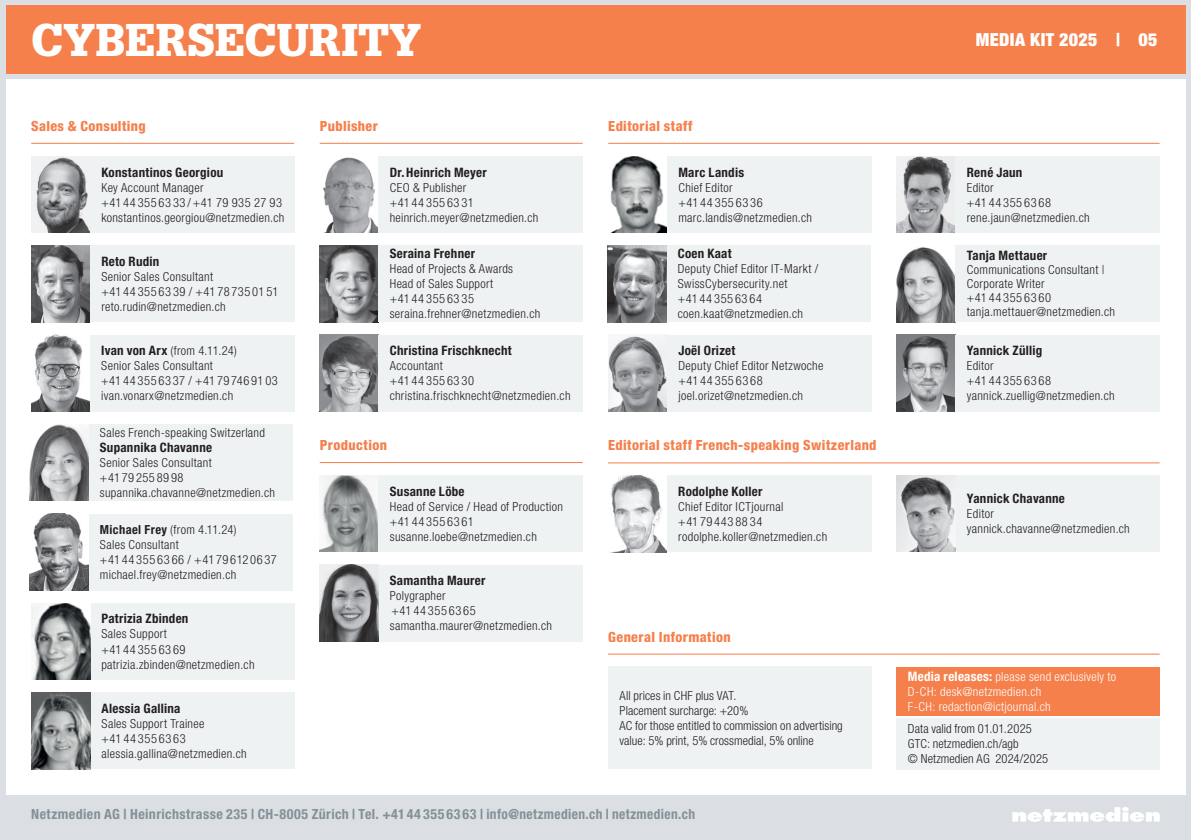
<style>
.page{position:relative;width:1191px;height:840px;background:#fff}
.page>*{position:absolute;margin:0;border:0;box-sizing:border-box;transform-origin:0 0}
.t1{font:900 44.8px "Glypha LT Std";color:#fff}
.t2{font:900 condensed 18px "Helvetica Neue LT Std";letter-spacing:.02em;color:#fff}
.t3{font:800 condensed 14px "Helvetica Neue LT Std";letter-spacing:.03em;color:#f5804c}
.t4{font:700 condensed 14px "Helvetica Neue LT Std";letter-spacing:.03em;color:#849098}
.t5{font:700 condensed 13px "Helvetica Neue LT Std";letter-spacing:.02em;color:#231f20}
.t6{font:300 condensed 12.4px/15px "Helvetica Neue LT Std";letter-spacing:.025em;color:#231f20}
.t7{font:300 condensed 12.4px/15px "Helvetica Neue LT Std";letter-spacing:.005em;color:#231f20}
.t8{font:300 condensed 12.4px/15px "Helvetica Neue LT Std";letter-spacing:.025em;color:#fff}
.s1{font-weight:700;font-size:13px}
.s2{font-weight:700}
</style>
<div class="page">
<div style="left:0;top:0;width:1191px;height:839px;background:#dbdfe3"></div>
<div style="left:6px;top:6px;width:1179px;height:68px;background:#f5804c"></div>
<div style="left:6px;top:79px;width:1179px;height:715px;background:#fff"></div>
<svg style="left:1012px;top:807px;width:147px;height:14px"></svg>
<div style="left:896px;top:666px;width:263px;height:49px;background:#f5804c"></div>
<div style="left:896px;top:717px;width:263px;height:51px;background:#eff2f3"></div>
<hr style="left:608px;top:653px;width:551px;height:1px;background:#f5804c">
<div style="left:608px;top:666px;width:263px;height:102px;background:#eff2f3"></div>
<hr style="left:31px;top:143px;width:263px;height:1px;background:#f5804c">
<hr style="left:320px;top:143px;width:263px;height:1px;background:#f5804c">
<img style="left:608px;top:334px;width:59px;height:77px">
<div style="left:667px;top:334px;width:204px;height:77px;background:#eff2f3"></div>
<img style="left:896px;top:156px;width:59px;height:76px">
<div style="left:955px;top:156px;width:204px;height:76px;background:#eff2f3"></div>
<img style="left:323px;top:157px;width:55px;height:75px">
<div style="left:378px;top:156px;width:204px;height:76px;background:#eff2f3"></div>
<img style="left:610px;top:156px;width:57px;height:76px">
<div style="left:667px;top:156px;width:204px;height:76px;background:#eff2f3"></div>
<img style="left:319px;top:334px;width:59px;height:77px">
<div style="left:378px;top:334px;width:204px;height:77px;background:#eff2f3"></div>
<div style="left:90px;top:156px;width:204px;height:76px;background:#eff2f3"></div>
<img style="left:31px;top:156px;width:59px;height:76px">
<div style="left:666px;top:245px;width:204px;height:77px;background:#eff2f3"></div>
<img style="left:607px;top:245px;width:59px;height:77px">
<img style="left:896px;top:334px;width:59px;height:77px">
<div style="left:955px;top:334px;width:204px;height:77px;background:#eff2f3"></div>
<img style="left:319px;top:245px;width:59px;height:77px">
<div style="left:378px;top:245px;width:204px;height:77px;background:#eff2f3"></div>
<img style="left:896px;top:247px;width:59px;height:75px">
<div style="left:955px;top:245px;width:204px;height:77px;background:#eff2f3"></div>
<div style="left:90px;top:602px;width:204px;height:77px;background:#eff2f3"></div>
<img style="left:31px;top:603px;width:59px;height:76px">
<div style="left:90px;top:334px;width:204px;height:77px;background:#eff2f3"></div>
<div style="left:90px;top:245px;width:204px;height:77px;background:#eff2f3"></div>
<img style="left:31px;top:245px;width:59px;height:77px">
<div style="left:90px;top:692px;width:204px;height:76px;background:#eff2f3"></div>
<img style="left:31px;top:692px;width:59px;height:76px">
<img style="left:31px;top:334px;width:59px;height:77px">
<div style="left:89px;top:424px;width:204px;height:76px;background:#eff2f3"></div>
<img style="left:30px;top:424px;width:59px;height:76px">
<hr style="left:320px;top:462px;width:263px;height:1px;background:#f5804c">
<img style="left:320px;top:475px;width:58px;height:76px">
<div style="left:378px;top:475px;width:205px;height:76px;background:#eff2f3"></div>
<div style="left:378px;top:564px;width:204px;height:77px;background:#eff2f3"></div>
<img style="left:319px;top:564px;width:59px;height:77px">
<div style="left:667px;top:475px;width:204px;height:77px;background:#eff2f3"></div>
<img style="left:611px;top:475px;width:56px;height:77px">
<div style="left:955px;top:475px;width:204px;height:76px;background:#eff2f3"></div>
<img style="left:896px;top:475px;width:59px;height:76px">
<hr style="left:608px;top:462px;width:551px;height:1px;background:#f5804c">
<hr style="left:608px;top:143px;width:551px;height:1px;background:#f5804c">
<div style="left:89px;top:513px;width:204px;height:77px;background:#eff2f3"></div>
<img style="left:30px;top:513px;width:59px;height:77px">
<h1 class="t1" style="left:31px;top:13px;width:392px">CYBERSECURITY</h1>
<h2 class="t2" style="left:975px;top:29px;width:183px">MEDIA KIT 2025 | 05</h2>
<p class="t3" style="left:31px;top:117px;width:116px">Sales &amp; Consulting</p>
<p class="t3" style="left:320px;top:117px;width:60px">Publisher</p>
<p class="t3" style="left:608px;top:117px;width:85px">Editorial staff</p>
<p class="t5" style="left:101px;top:164px;width:123px">Konstantinos Georgiou</p>
<p class="t6" style="left:101px;top:179px;width:184px">Key Account Manager +41443556333/+41 79 935 27 93 konstantinos.georgiou@netzmedien.ch</p>
<p class="t5" style="left:101px;top:253px;width:60px">Reto Rudin</p>
<p class="t6" style="left:101px;top:269px;width:179px">Senior Sales Consultant +41443556339 / +41787350151 reto.rudin@netzmedien.ch</p>
<p class="t6" style="left:101px;top:343px;width:178px"><span class="s1">Ivan von Arx</span> (from 4.11.24)<br>Senior Sales Consultant +41443556337 / +41797469103 ivan.vonarx@netzmedien.ch</p>
<p class="t6" style="left:100px;top:424px;width:166px">Sales French-speaking Switzerland</p>
<p class="t5" style="left:100px;top:439px;width:114px">Supannika Chavanne</p>
<p class="t6" style="left:100px;top:455px;width:177px">Senior Sales Consultant +41792558998 supannika.chavanne@netzmedien.ch</p>
<p class="t6" style="left:100px;top:522px;width:178px"><span class="s2">Michael Frey</span> (from 4.11.24)<br>Sales Consultant<br>+41443556366 / +41796120637 michael.frey@netzmedien.ch</p>
<p class="t5" style="left:101px;top:610px;width:89px">Patrizia Zbinden</p>
<p class="t6" style="left:101px;top:626px;width:155px">Sales Support<br>+41443556369 patrizia.zbinden@netzmedien.ch</p>
<p class="t5" style="left:101px;top:700px;width:80px">Alessia Gallina</p>
<p class="t6" style="left:101px;top:715px;width:147px">Sales Support Trainee +41443556363 alessia.gallina@netzmedien.ch</p>
<p class="t5" style="left:390px;top:164px;width:98px">Dr.Heinrich Meyer</p>
<p class="t6" style="left:390px;top:179px;width:150px">CEO &amp; Publisher +41443556331 heinrich.meyer@netzmedien.ch</p>
<p class="t5" style="left:390px;top:246px;width:87px">Seraina Frehner</p>
<p class="t6" style="left:390px;top:261px;width:152px">Head of Projects &amp; Awards<br>Head of Sales Support +41443556335 seraina.frehner@netzmedien.ch</p>
<p class="t5" style="left:390px;top:342px;width:123px">Christina Frischknecht</p>
<p class="t6" style="left:390px;top:358px;width:182px">Accountant<br>+41443556330 christina.frischknecht@netzmedien.ch</p>
<p class="t3" style="left:320px;top:436px;width:69px">Production</p>
<p class="t5" style="left:390px;top:483px;width:76px">Susanne Löbe</p>
<p class="t6" style="left:390px;top:498px;width:174px">Head of Service / Head of Production +41443556361 susanne.loebe@netzmedien.ch</p>
<p class="t5" style="left:390px;top:572px;width:97px">Samantha Maurer</p>
<p class="t6" style="left:390px;top:588px;width:164px">Polygrapher<br>+41443556365 samantha.maurer@netzmedien.ch</p>
<p class="t5" style="left:678px;top:164px;width:67px">Marc Landis</p>
<p class="t6" style="left:678px;top:179px;width:135px">Chief Editor +41443556336 marc.landis@netzmedien.ch</p>
<p class="t5" style="left:677px;top:246px;width:55px">Coen Kaat</p>
<p class="t6" style="left:677px;top:261px;width:142px">Deputy Chief Editor IT-Markt /<br>SwissCybersecurity.net +41443556364 coen.kaat@netzmedien.ch</p>
<p class="t5" style="left:678px;top:342px;width:58px">Joël Orizet</p>
<p class="t6" style="left:678px;top:358px;width:147px">Deputy Chief Editor Netzwoche +41443556368 joel.orizet@netzmedien.ch</p>
<p class="t3" style="left:608px;top:436px;width:270px">Editorial staff French-speaking Switzerland</p>
<p class="t5" style="left:678px;top:483px;width:86px">Rodolphe Koller</p>
<p class="t6" style="left:678px;top:499px;width:150px">Chief Editor ICTjournal +41794438834 rodolphe.koller@netzmedien.ch</p>
<p class="t3" style="left:608px;top:628px;width:124px">General Information</p>
<p class="t7" style="left:619px;top:687px;width:225px">All prices in CHF plus VAT.<br>Placement surcharge: +20%<br>AC for those entitled to commission on advertising value: 5% print, 5% crossmedial, 5% online</p>
<p class="t4" style="left:31px;top:805px;width:665px">Netzmedien AG | Heinrichstrasse 235 | CH-8005 Zürich | Tel. +41 44 355 63 63 | info@netzmedien.ch | netzmedien.ch</p>
<p class="t5" style="left:966px;top:164px;width:57px">René Jaun</p>
<p class="t6" style="left:966px;top:179px;width:124px">Editor<br>+41443556368 rene.jaun@netzmedien.ch</p>
<p class="t5" style="left:966px;top:248px;width:82px">Tanja Mettauer</p>
<p class="t6" style="left:966px;top:263px;width:150px;line-height:14px">Communications Consultant |<br>Corporate Writer +41443556360 tanja.mettauer@netzmedien.ch</p>
<p class="t5" style="left:966px;top:342px;width:77px">Yannick Züllig</p>
<p class="t6" style="left:966px;top:358px;width:149px">Editor<br>+41443556368 yannick.zuellig@netzmedien.ch</p>
<p class="t5" style="left:967px;top:490px;width:99px">Yannick Chavanne</p>
<p class="t6" style="left:967px;top:506px;width:164px">Editor yannick.chavanne@netzmedien.ch</p>
<p class="t8" style="left:908px;top:668px;width:210px"><span class="s1">Media releases:</span> please send exclusively to<br>D-CH: desk@netzmedien.ch<br>F-CH: redaction@ictjournal.ch</p>
<p class="t7" style="left:908px;top:720px;width:142px">Data valid from 01.01.2025<br>GTC: netzmedien.ch/agb<br>© Netzmedien AG 2024/2025</p>
</div>
